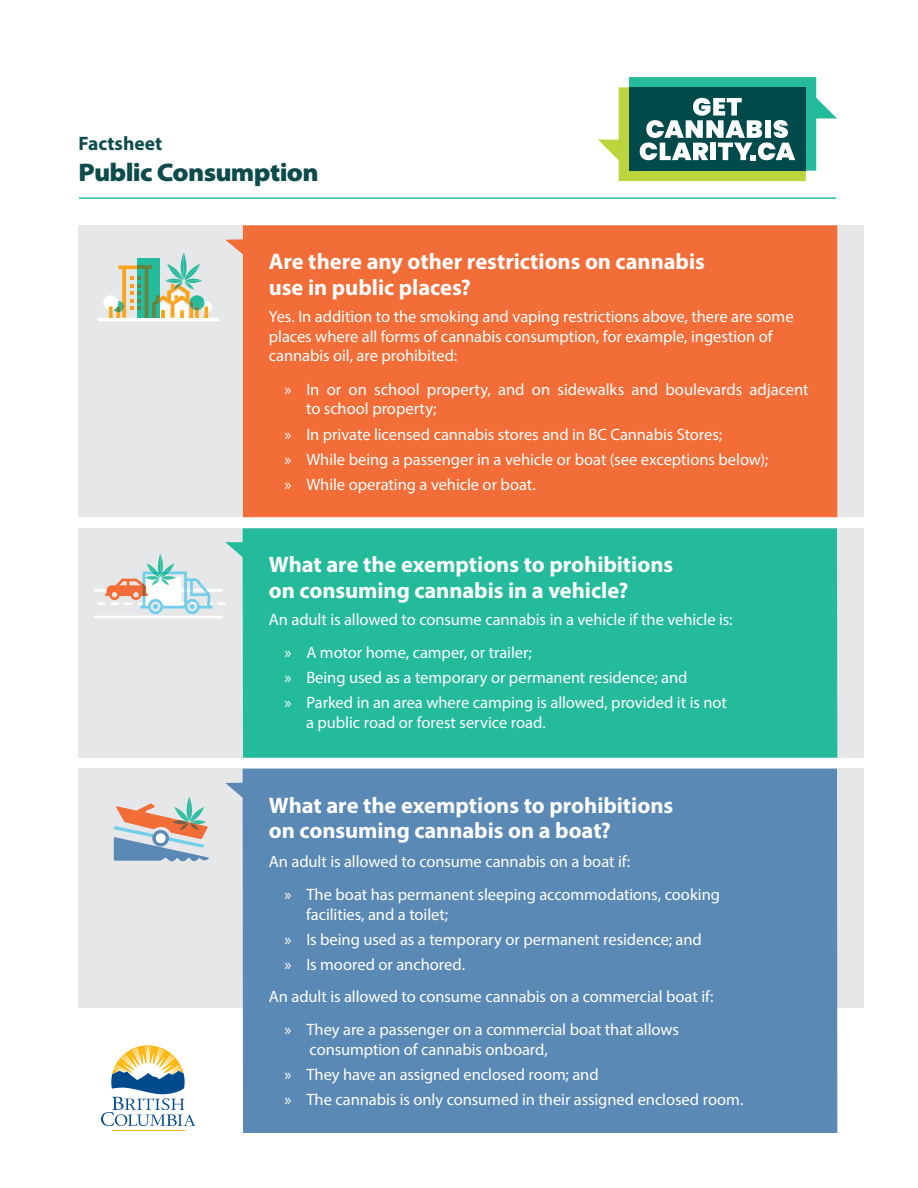
<style>
.page{position:relative;width:918px;height:1188px;background:#fff}
.page>*{position:absolute;margin:0;border:0;box-sizing:border-box;transform-origin:0 0}
.t1{font:900 semi-expanded 25.5px "Myriad Pro";letter-spacing:-.025em;color:#0e4b4d}
.body{font:700 22.5px/25.5px "Myriad Pro";letter-spacing:-.005em;color:#fff}
.t2{font:700 19.5px "Myriad Pro";color:#0e4b4d}
.body-2{font:16.5px/19.8px "Myriad Pro";letter-spacing:-.005em;color:#fff}
</style>
<div class="page">
<div style="left:79px;top:769px;width:785px;height:239px;background:#e6e7e9"></div>
<div style="left:79px;top:225px;width:785px;height:292px;background:#e6e7e9"></div>
<svg style="left:598px;top:77px;width:239px;height:104px"></svg>
<hr style="left:79px;top:197px;width:757px;height:2px;background:#24bb9d">
<div style="left:225px;top:225px;width:612px;height:292px;background:#f26d37"></div>
<div style="left:225px;top:769px;width:612px;height:364px;background:#5989b4"></div>
<div style="left:79px;top:528px;width:785px;height:230px;background:#e6e7e9"></div>
<div style="left:225px;top:528px;width:612px;height:230px;background:#24bb9d"></div>
<hr style="left:112px;top:1130px;width:72px;height:1px;background:#fcb814">
<svg style="left:101px;top:1045px;width:94px;height:81px"></svg>
<hr style="left:94px;top:616px;width:129px;height:2px;background:#fff">
<hr style="left:94px;top:589px;width:129px;height:3px;background:#fff">
<svg style="left:97px;top:554px;width:129px;height:60px"></svg>
<svg style="left:113px;top:796px;width:96px;height:66px"></svg>
<hr style="left:97px;top:318px;width:122px;height:3px;background:#fff;border-radius:2px">
<div style="left:103px;top:295px;width:15px;height:15px;background:#fff;border-radius:50%"></div>
<svg style="left:201px;top:301px;width:11px;height:11px"></svg>
<svg style="left:109px;top:252px;width:99px;height:66px"></svg>
<p class="t2" style="left:79px;top:131px;width:85px">Factsheet</p>
<p class="t1" style="left:79px;top:157px;width:242px">Public Consumption</p>
<p class="body" style="left:269px;top:248px;width:438px">Are there any other restrictions on cannabis use in public places?</p>
<p class="body-2" style="left:269px;top:306px;width:526px">Yes. In addition to the smoking and vaping restrictions above, there are some places where all forms of cannabis consumption, for example, ingestion of cannabis oil, are prohibited:</p>
<p class="body-2" style="left:306px;top:379px;width:504px;text-indent:-21px">» In or on school property, and on sidewalks and boulevards adjacent to school property;</p>
<p class="body-2" style="left:285px;top:424px;width:439px">» In private licensed cannabis stores and in BC Cannabis Stores;</p>
<p class="body-2" style="left:285px;top:449px;width:485px">» While being a passenger in a vehicle or boat (see exceptions below);</p>
<p class="body-2" style="left:285px;top:474px;width:253px">» While operating a vehicle or boat.</p>
<p class="body" style="left:269px;top:551px;width:406px">What are the exemptions to prohibitions on consuming cannabis in a vehicle?</p>
<p class="body-2" style="left:269px;top:609px;width:465px">An adult is allowed to consume cannabis in a vehicle if the vehicle is:</p>
<p class="body-2" style="left:285px;top:642px;width:249px">» A motor home, camper, or trailer;</p>
<p class="body-2" style="left:285px;top:667px;width:404px">» Being used as a temporary or permanent residence; and</p>
<p class="body-2" style="left:306px;top:693px;width:422px;text-indent:-21px">» Parked in an area where camping is allowed, provided it is not a public road or forest service road.</p>
<p class="body" style="left:269px;top:791px;width:406px">What are the exemptions to prohibitions on consuming cannabis on a boat?</p>
<p class="body-2" style="left:269px;top:851px;width:363px">An adult is allowed to consume cannabis on a boat if:</p>
<p class="body-2" style="left:306px;top:884px;width:415px;text-indent:-21px">» The boat has permanent sleeping accommodations, cooking facilities, and a toilet;</p>
<p class="body-2" style="left:285px;top:929px;width:419px">» Is being used as a temporary or permanent residence; and</p>
<p class="body-2" style="left:285px;top:955px;width:182px">» Is moored or anchored.</p>
<p class="body-2" style="left:269px;top:986px;width:446px">An adult is allowed to consume cannabis on a commercial boat if:</p>
<p class="body-2" style="left:310px;top:1019px;width:371px;text-indent:-25px">» They are a passenger on a commercial boat that allows consumption of cannabis onboard,</p>
<p class="body-2" style="left:285px;top:1064px;width:316px">» They have an assigned enclosed room; and</p>
<p class="body-2" style="left:285px;top:1089px;width:460px">» The cannabis is only consumed in their assigned enclosed room.</p>
</div>
